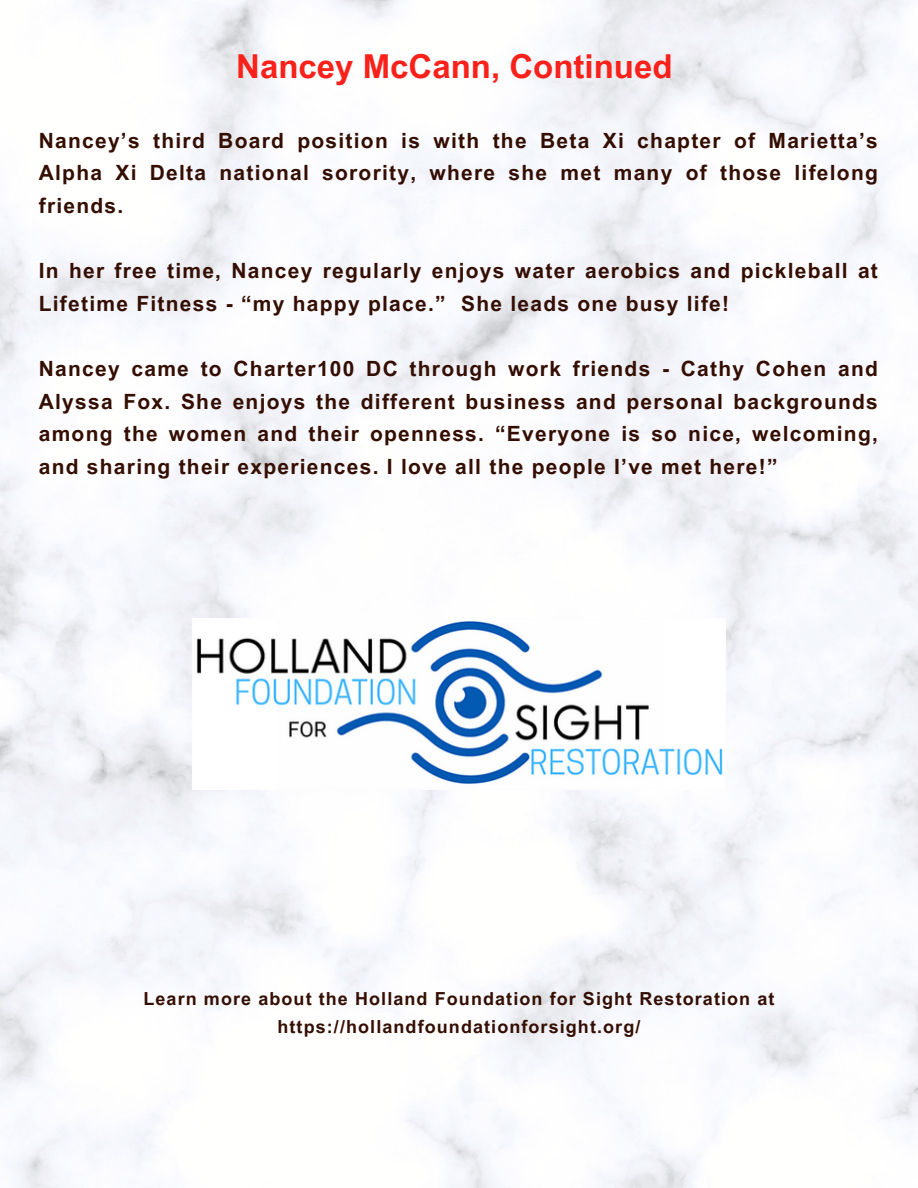
<style>
.page{position:relative;width:918px;height:1188px;background:#fff}
.page>*{position:absolute;margin:0;border:0;box-sizing:border-box;transform-origin:0 0}
.t1{font:700 33px "Arial MT Pro";color:#fa211a}
.t2{font:700 21px/32.7px "Arial MT Pro";letter-spacing:.06em;color:#340e02;text-align:justify}
.t3{font:700 18px/28.2px "Arial MT Pro";letter-spacing:.06em;color:#340e02;text-align:center}
</style>
<div class="page">
<img style="left:195px;top:619px;width:528px;height:167px">
<p class="t1" style="left:236px;top:54px;width:438px">Nancey McCann, Continued</p>
<p class="t2" style="left:39px;top:127px;width:841px">Nancey’s third Board position is with the Beta Xi chapter of Marietta’s Alpha Xi Delta national sorority, where she met many of those lifelong friends.</p>
<p class="t2" style="left:39px;top:257px;width:841px">In her free time, Nancey regularly enjoys water aerobics and pickleball at<br>Lifetime Fitness - “my happy place.” She leads one busy life!</p>
<p class="t2" style="left:39px;top:355px;width:841px">Nancey came to Charter100 DC through work friends - Cathy Cohen and Alyssa Fox. She enjoys the different business and personal backgrounds among the women and their openness. “Everyone is so nice, welcoming, and sharing their experiences. I love all the people I’ve met here!”</p>
<p class="t3" style="left:143px;top:987px;width:633px">Learn more about the Holland Foundation for Sight Restoration at https://hollandfoundationforsight.org/</p>
</div>
